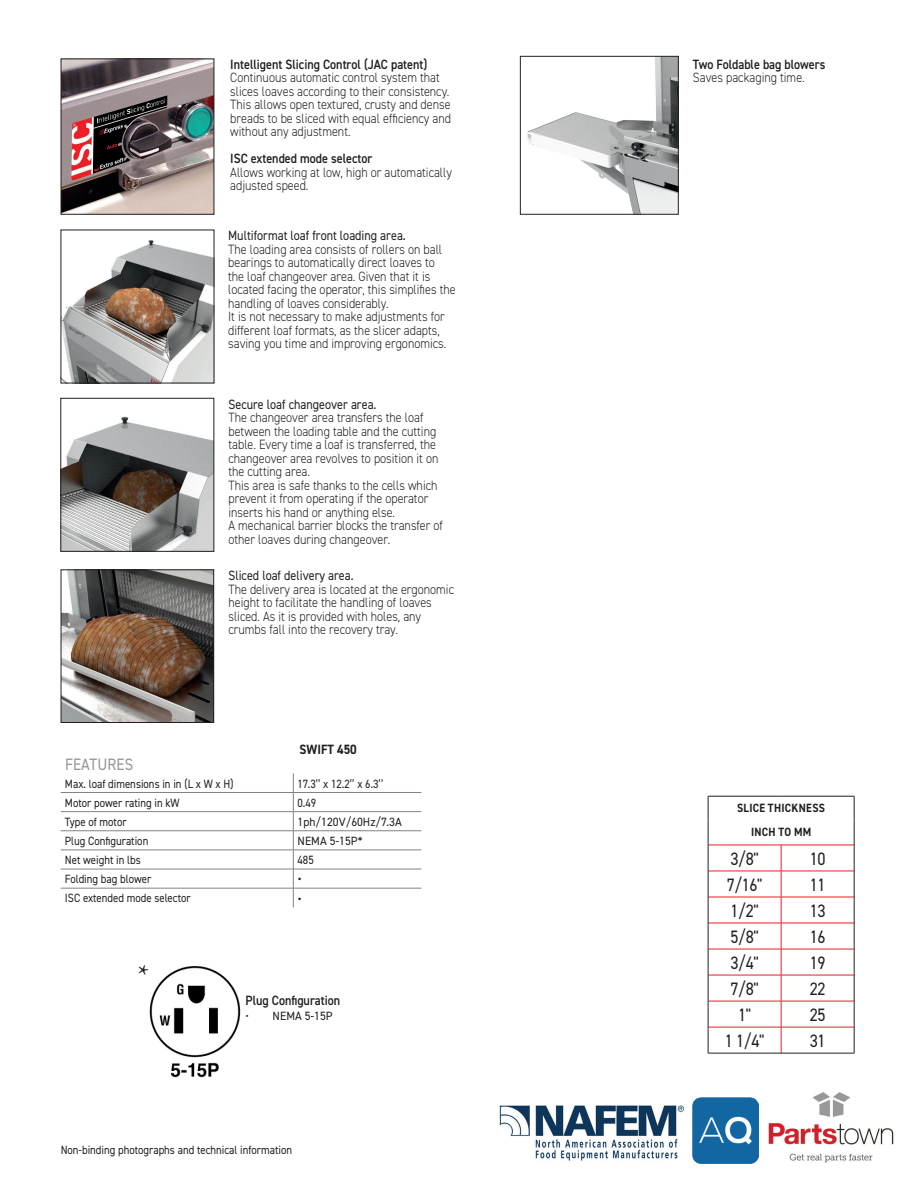
<style>
.page{position:relative;width:918px;height:1188px;background:#fff}
.page>*{position:absolute;margin:0;border:0;box-sizing:border-box;transform-origin:0 0}
.t1{font:28.5px "Minion Pro";color:#231f20}
.t2{font:18px "DIN2014";letter-spacing:-.025em;color:#231f20;scale:.9 1}
.t3{font:16.5px "DIN2014";letter-spacing:.01em;color:#939598;scale:.9 1}
.t4{font:15px "DIN2014";color:#231f20}
.t5{font:300 13.5px/13.5px "DIN2014";color:#231f20;scale:.9 1}
.t6{font:600 13.5px "DIN2014";color:#231f20;scale:.9 1}
.t7{font:13.5px "DIN2014";color:#231f20;scale:.9 1}
.t8{font:700 13.5px "DIN2014";letter-spacing:.01em;color:#231f20;scale:.9 1}
.t9{font:12px "DIN2014";color:#231f20;scale:.9 1}
.t10{font:12px "DIN2014";color:#231f20}
.t11{font:700 12px/24.3px "DIN2014";letter-spacing:.025em;color:#231f20;text-align:center;scale:.9 1}
</style>
<div class="page">
<img style="left:149px;top:966px;width:92px;height:112px">
<img style="left:63px;top:240px;width:149px;height:141px">
<svg style="left:61px;top:569px;width:153px;height:154px;background:#776a61"></svg>
<img style="left:63px;top:416px;width:149px;height:133px">
<div style="left:61px;top:398px;width:153px;height:153px;border:1px solid #231f20"></div>
<img style="left:63px;top:61px;width:149px;height:151px">
<div style="left:61px;top:59px;width:153px;height:155px;border:1px solid #231f20"></div>
<img style="left:527px;top:58px;width:150px;height:154px">
<div style="left:520px;top:56px;width:159px;height:158px;border:1px solid #231f20"></div>
<hr style="left:61px;top:831px;width:232px;height:1px;background:#808285">
<hr style="left:61px;top:850px;width:232px;height:1px;background:#808285">
<hr style="left:293px;top:831px;width:128px;height:1px;background:#808285">
<hr style="left:293px;top:850px;width:128px;height:1px;background:#808285">
<svg style="left:293px;top:773px;width:1px;height:134px"></svg>
<hr style="left:61px;top:792px;width:232px;height:1px;background:#808285">
<hr style="left:293px;top:792px;width:128px;height:1px;background:#808285">
<hr style="left:61px;top:811px;width:232px;height:1px;background:#808285">
<hr style="left:293px;top:811px;width:128px;height:1px;background:#808285">
<hr style="left:61px;top:869px;width:232px;height:1px;background:#808285">
<hr style="left:293px;top:869px;width:128px;height:1px;background:#808285">
<hr style="left:61px;top:888px;width:232px;height:1px;background:#808285">
<hr style="left:293px;top:888px;width:128px;height:1px;background:#808285">
<img style="left:693px;top:1098px;width:66px;height:66px">
<img style="left:499px;top:1105px;width:185px;height:56px">
<img style="left:768px;top:1092px;width:126px;height:71px">
<hr style="left:708px;top:845px;width:73px;height:1px;background:#ee1d23">
<hr style="left:781px;top:845px;width:73px;height:1px;background:#ee1d23">
<hr style="left:708px;top:871px;width:73px;height:1px;background:#ee1d23">
<hr style="left:781px;top:871px;width:73px;height:1px;background:#ee1d23">
<hr style="left:708px;top:897px;width:73px;height:1px;background:#ee1d23">
<hr style="left:781px;top:897px;width:73px;height:1px;background:#ee1d23">
<hr style="left:708px;top:923px;width:73px;height:1px;background:#ee1d23">
<hr style="left:781px;top:923px;width:73px;height:1px;background:#ee1d23">
<hr style="left:708px;top:949px;width:73px;height:1px;background:#ee1d23">
<hr style="left:781px;top:949px;width:73px;height:1px;background:#ee1d23">
<hr style="left:708px;top:975px;width:73px;height:1px;background:#ee1d23">
<hr style="left:781px;top:975px;width:73px;height:1px;background:#ee1d23">
<hr style="left:708px;top:1001px;width:73px;height:1px;background:#ee1d23">
<hr style="left:781px;top:1001px;width:73px;height:1px;background:#ee1d23">
<hr style="left:708px;top:1027px;width:73px;height:1px;background:#ee1d23">
<hr style="left:781px;top:1027px;width:73px;height:1px;background:#ee1d23">
<svg style="left:781px;top:845px;width:1px;height:208px"></svg>
<hr style="left:708px;top:796px;width:73px;height:1px;background:#231f20">
<hr style="left:781px;top:796px;width:73px;height:1px;background:#231f20">
<svg style="left:708px;top:796px;width:1px;height:257px"></svg>
<svg style="left:854px;top:796px;width:1px;height:257px"></svg>
<hr style="left:708px;top:1053px;width:73px;height:1px;background:#231f20">
<hr style="left:781px;top:1053px;width:73px;height:1px;background:#231f20">
<p class="t6" style="left:230px;top:55px;width:220px">Intelligent Slicing Control (JAC patent)</p>
<p class="t5" style="left:230px;top:71px;width:247px">Continuous automatic control system that slices loaves according to their consistency.<br>This allows open textured, crusty and dense breads to be sliced with equal efficiency and without any adjustment.</p>
<p class="t6" style="left:230px;top:149px;width:159px">ISC extended mode selector</p>
<p class="t5" style="left:230px;top:165px;width:248px">Allows working at low, high or automatically adjusted speed.</p>
<p class="t7" style="left:228px;top:227px;width:199px">Multiformat loaf front loading area.</p>
<p class="t5" style="left:228px;top:242px;width:254px">The loading area consists of rollers on ball bearings to automatically direct loaves to<br>the loaf changeover area. Given that it is located facing the operator, this simplifies the handling of loaves considerably.<br>It is not necessary to make adjustments for different loaf formats, as the slicer adapts, saving you time and improving ergonomics.</p>
<p class="t7" style="left:228px;top:396px;width:166px">Secure loaf changeover area.</p>
<p class="t5" style="left:228px;top:411px;width:240px">The changeover area transfers the loaf between the loading table and the cutting table. Every time a loaf is transferred, the changeover area revolves to position it on the cutting area.<br>This area is safe thanks to the cells which prevent it from operating if the operator inserts his hand or anything else.<br>A mechanical barrier blocks the transfer of other loaves during changeover.</p>
<p class="t7" style="left:228px;top:567px;width:141px">Sliced loaf delivery area.</p>
<p class="t5" style="left:228px;top:582px;width:252px">The delivery area is located at the ergonomic height to facilitate the handling of loaves sliced. As it is provided with holes, any crumbs fall into the recovery tray.</p>
<p class="t8" style="left:299px;top:741px;width:65px">SWIFT 450</p>
<p class="t3" style="left:65px;top:754px;width:77px">FEATURES</p>
<p class="t9" style="left:65px;top:776px;width:189px">Max. loaf dimensions in in (L x W x H)</p>
<p class="t9" style="left:298px;top:776px;width:97px">17.3’’ x 12.2’’ x 6.3’’</p>
<p class="t9" style="left:65px;top:795px;width:129px">Motor power rating in kW</p>
<p class="t9" style="left:298px;top:795px;width:22px">0.49</p>
<p class="t9" style="left:65px;top:814px;width:70px">Type of motor</p>
<p class="t10" style="left:298px;top:814px;width:106px">1ph/120V/60Hz/7.3A</p>
<p class="t9" style="left:65px;top:833px;width:94px">Plug Configuration</p>
<p class="t10" style="left:298px;top:833px;width:66px">NEMA 5-15P*</p>
<p class="t9" style="left:65px;top:853px;width:86px">Net weight in lbs</p>
<p class="t9" style="left:298px;top:853px;width:20px">485</p>
<p class="t9" style="left:65px;top:872px;width:98px">Folding bag blower</p>
<p class="t4" style="left:298px;top:870px;width:6px">•</p>
<p class="t9" style="left:65px;top:891px;width:141px">ISC extended mode selector</p>
<p class="t4" style="left:298px;top:889px;width:6px">•</p>
<h1 class="t1" style="left:138px;top:956px;width:13px">*</h1>
<p class="t6" style="left:246px;top:992px;width:107px">Plug Configuration</p>
<p class="t10" style="left:246px;top:1008px;width:89px">• NEMA 5-15P</p>
<p class="t9" style="left:61px;top:1143px;width:259px">Non-binding photographs and technical information</p>
<p class="t6" style="left:693px;top:55px;width:149px">Two Foldable bag blowers</p>
<p class="t5" style="left:693px;top:71px;width:126px">Saves packaging time.</p>
<p class="t11" style="left:737px;top:795px;width:99px">SLICE THICKNESS<br>INCH TO MM</p>
<h2 class="t2" style="left:731px;top:848px;width:33px">3/8"</h2>
<h2 class="t2" style="left:810px;top:848px;width:19px">10</h2>
<h2 class="t2" style="left:727px;top:874px;width:41px">7/16"</h2>
<h2 class="t2" style="left:810px;top:874px;width:19px">11</h2>
<h2 class="t2" style="left:731px;top:900px;width:33px">1/2"</h2>
<h2 class="t2" style="left:810px;top:900px;width:19px">13</h2>
<h2 class="t2" style="left:731px;top:926px;width:33px">5/8"</h2>
<h2 class="t2" style="left:810px;top:926px;width:19px">16</h2>
<h2 class="t2" style="left:731px;top:952px;width:33px">3/4"</h2>
<h2 class="t2" style="left:810px;top:952px;width:19px">19</h2>
<h2 class="t2" style="left:731px;top:978px;width:33px">7/8"</h2>
<h2 class="t2" style="left:810px;top:978px;width:19px">22</h2>
<h2 class="t2" style="left:738px;top:1004px;width:16px">1"</h2>
<h2 class="t2" style="left:810px;top:1004px;width:19px">25</h2>
<h2 class="t2" style="left:725px;top:1030px;width:45px">1 1/4"</h2>
<h2 class="t2" style="left:810px;top:1030px;width:19px">31</h2>
</div>
